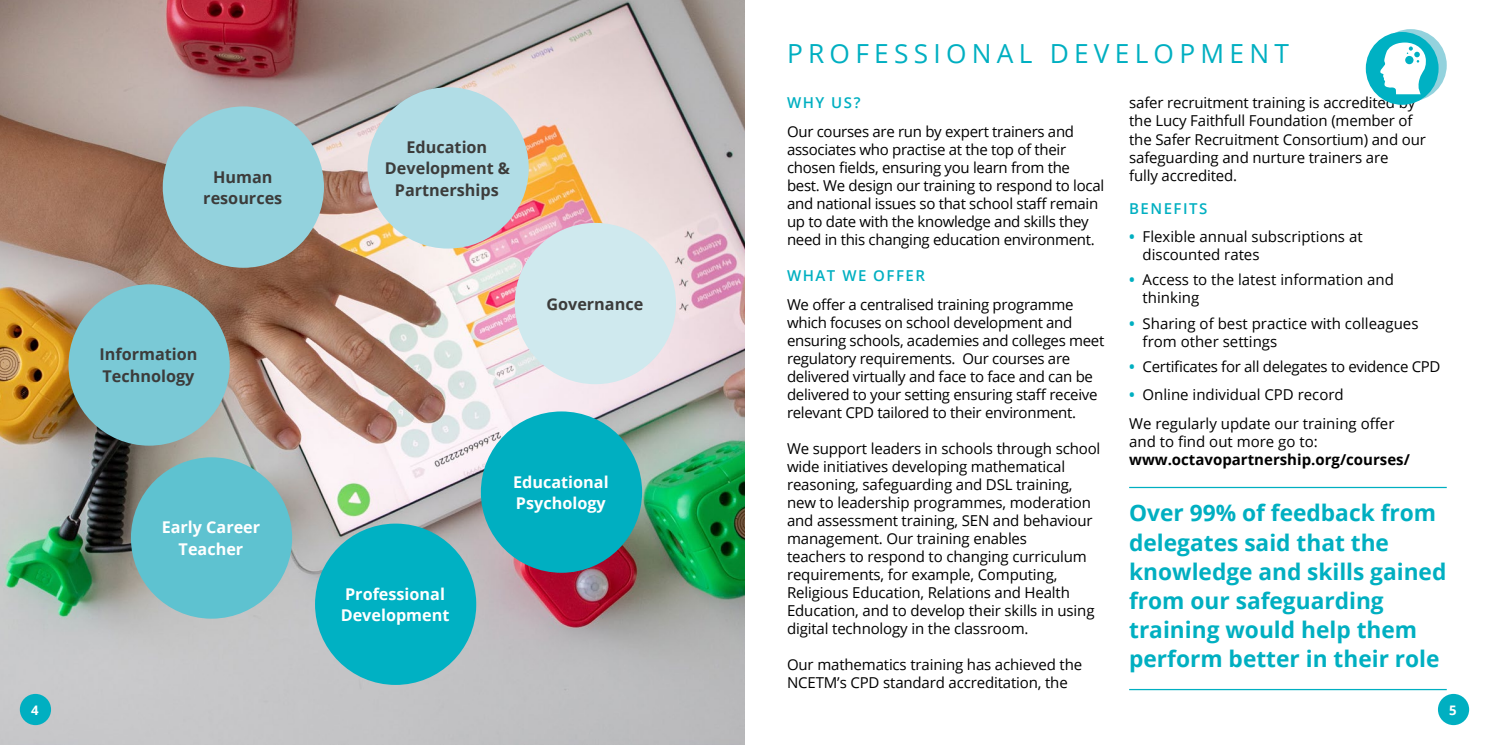
<style>
.page{position:relative;width:1489px;height:745px;background:#fff}
.page>*{position:absolute;margin:0;border:0;box-sizing:border-box;transform-origin:0 0}
.t1{font:26.25px "Open Sans";letter-spacing:.2em;color:#00afc1}
.t2{font:700 22.75px/29.2px "Open Sans";color:#00afc1}
.t3{font:700 16.25px/21.6px "Open Sans";color:#3c3c3b;text-align:center}
.t4{font:700 16.25px/21.6px "Open Sans";color:#fff}
.t5{font:15px/18px "Open Sans";letter-spacing:-.01em;color:#000}
.t6{font:700 15px "Open Sans";color:#000}
.t7{font:600 15px "Open Sans";letter-spacing:.1em;color:#00afc1}
.t8{font:700 13.12px "Open Sans";color:#fff}
.s1{font-weight:700;color:#00afc1}
</style>
<div class="page">
<div style="left:1437px;top:693px;width:31px;height:31px;background:#00afc1;border-radius:50%"></div>
<img style="left:0;top:0;width:744px;height:744px">
<div style="left:20px;top:693px;width:31px;height:31px;background:#00afc1;border-radius:50%"></div>
<div style="left:481px;top:411px;width:161px;height:161px;background:#00afc1;border-radius:50%"></div>
<div style="left:68px;top:284px;width:162px;height:161px;background:#7ac9d6;border-radius:50%"></div>
<div style="left:367px;top:87px;width:161px;height:161px;background:#b1dde6;border-radius:80px"></div>
<div style="left:315px;top:523px;width:161px;height:161px;background:#00b1c3;border-radius:80px"></div>
<div style="left:131px;top:457px;width:161px;height:161px;background:#5ec2d0;border-radius:50%"></div>
<div style="left:514px;top:223px;width:162px;height:161px;background:#cfe9ee;border-radius:50%"></div>
<div style="left:163px;top:106px;width:161px;height:161px;background:#93d2dd;border-radius:50%"></div>
<div style="left:1374px;top:29px;width:72px;height:72px;background:#93d2dd;border-radius:50%"></div>
<div style="left:1365px;top:32px;width:73px;height:73px;background:#00b1c3;border-radius:50%"></div>
<svg style="left:1380px;top:42px;width:45px;height:52px"></svg>
<hr style="left:1129px;top:486px;width:317px;height:2px;background:#00afc1">
<hr style="left:1129px;top:688px;width:317px;height:1px;background:#00afc1">
<p class="t8" style="left:31px;top:700px;width:9px">4</p>
<p class="t3" style="left:203px;top:165px;width:80px">Human resources</p>
<p class="t3" style="left:99px;top:343px;width:99px;text-align:left">Information<br>Technology</p>
<p class="t4" style="left:162px;top:516px;width:100px;text-align:center">Early Career<br>Teacher</p>
<p class="t3" style="left:385px;top:135px;width:127px">Education<br>Development &amp;<br>Partnerships</p>
<p class="t3" style="left:546px;top:292px;width:98px">Governance</p>
<p class="t4" style="left:341px;top:582px;width:110px">Professional<br>Development</p>
<p class="t4" style="left:513px;top:470px;width:97px">Educational<br>Psychology</p>
<h1 class="t1" style="left:787px;top:35px;width:503px">PROFESSIONAL DEVELOPMENT</h1>
<p class="t7" style="left:787px;top:93px;width:75px">WHY US?</p>
<p class="t5" style="left:787px;top:122px;width:319px">Our courses are run by expert trainers and associates who practise at the top of their chosen fields, ensuring you learn from the best. We design our training to respond to local and national issues so that school staff remain up to date with the knowledge and skills they need in this changing education environment.</p>
<p class="t7" style="left:787px;top:265px;width:139px">WHAT WE OFFER</p>
<p class="t5" style="left:787px;top:295px;width:319px">We offer a centralised training programme which focuses on school development and ensuring schools, academies and colleges meet regulatory requirements. Our courses are delivered virtually and face to face and can be delivered to your setting ensuring staff receive relevant CPD tailored to their environment.</p>
<p class="t5" style="left:787px;top:439px;width:315px">We support leaders in schools through school wide initiatives developing mathematical reasoning, safeguarding and DSL training, new to leadership programmes, moderation and assessment training, SEN and behaviour management. Our training enables<br>teachers to respond to changing curriculum requirements, for example, Computing, Religious Education, Relations and Health Education, and to develop their skills in using digital technology in the classroom.</p>
<p class="t5" style="left:787px;top:655px;width:297px">Our mathematics training has achieved the<br>NCETM’s CPD standard accreditation, the</p>
<p class="t5" style="left:1129px;top:94px;width:298px">safer recruitment training is accredited by the Lucy Faithfull Foundation (member of the Safer Recruitment Consortium) and our safeguarding and nurture trainers are<br>fully accredited.</p>
<p class="t7" style="left:1129px;top:198px;width:80px">BENEFITS</p>
<p class="t5" style="left:1142px;top:227px;width:221px;text-indent:-13px"><span class="s1">•</span> Flexible annual subscriptions at discounted rates</p>
<p class="t5" style="left:1142px;top:270px;width:253px;text-indent:-13px"><span class="s1">•</span> Access to the latest information and thinking</p>
<p class="t5" style="left:1142px;top:313px;width:277px;text-indent:-13px"><span class="s1">•</span> Sharing of best practice with colleagues from other settings</p>
<p class="t5" style="left:1129px;top:356px;width:313px"><span class="s1">•</span> Certificates for all delegates to evidence CPD</p>
<p class="t5" style="left:1129px;top:380px;width:267px;line-height:28.6px"><span class="s1">•</span> Online individual CPD record<br>We regularly update our training offer</p>
<p class="t5" style="left:1129px;top:432px;width:190px">and to find out more go to:</p>
<p class="t6" style="left:1129px;top:448px;width:282px">www.octavopartnership.org/courses/</p>
<h2 class="t2" style="left:1129px;top:497px;width:319px">Over 99% of feedback from delegates said that the knowledge and skills gained from our safeguarding training would help them perform better in their role</h2>
<p class="t8" style="left:1448px;top:700px;width:9px">5</p>
</div>
